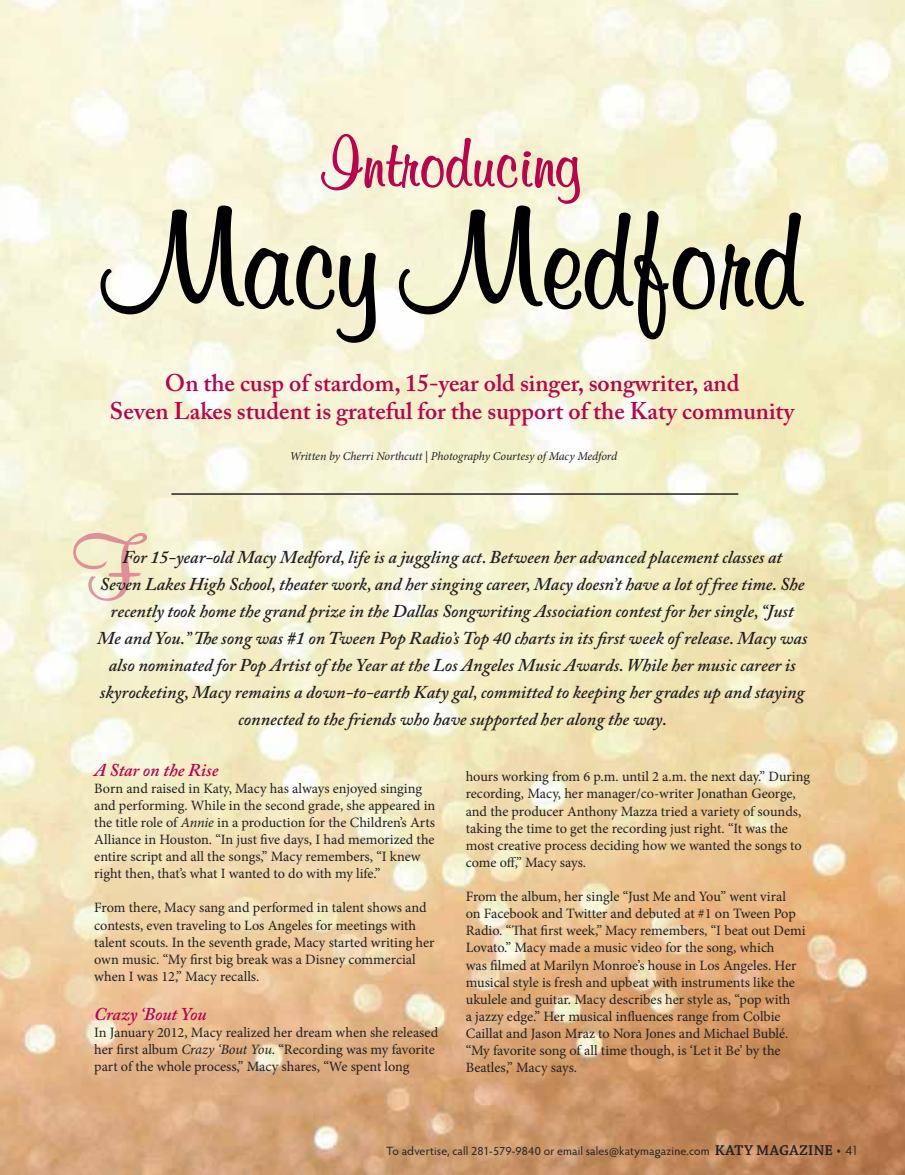
<style>
.page{position:relative;width:905px;height:1175px;background:#fff}
.page>*{position:absolute;margin:0;border:0;box-sizing:border-box;transform-origin:0 0}
.t1{font:600 24px/28.8px "Adobe Caslon Pro";color:#ba024d;text-align:center}
.t2{font:italic 600 18px/27px "Adobe Caslon Pro";color:#231f20;text-align:center}
.t3{font:italic 600 18px "Adobe Caslon Pro";color:#ba024d}
.t4{font:14.25px/17.1px "Minion Pro";color:#231f20}
.t5{font:12px "Hypatia Sans Pro";letter-spacing:.015em;color:#231f20}
.t6{font:italic 12px "Minion Pro";letter-spacing:-.01em;color:#231f20}
.s1{font-style:italic}
.s2{font-family:"Chaparral Pro";font-weight:600;font-size:15px}
.s3{font-family:"Chaparral Pro";font-size:15px}
.s4{font-family:"Century Gothic";font-size:12.75px}
</style>
<div class="page">
<img style="left:29px;top:0;width:875px;height:1174px">
<hr style="left:171px;top:493px;width:567px;height:2px;background:#231f20">
<svg style="left:99px;top:203px;width:707px;height:141px;background:#c6c5ae"></svg>
<svg style="left:320px;top:133px;width:260px;height:71px;background:#eac3bc"></svg>
<svg style="left:72px;top:532px;width:76px;height:69px;background:#efdcc4"></svg>
<h1 class="t1" style="left:110px;top:368px;width:686px">On the cusp of stardom, 15-year old singer, songwriter, and<br>Seven Lakes student is grateful for the support of the Katy community</h1>
<p class="t6" style="left:290px;top:447px;width:329px">Written by Cherri Northcutt | Photography Courtesy of Macy Medford</p>
<p class="t2" style="left:97px;top:543px;width:711px">For 15-year-old Macy Medford, life is a juggling act. Between her advanced placement classes at<br>Seven Lakes High School, theater work, and her singing career, Macy doesn’t have a lot of free time. She recently took home the grand prize in the Dallas Songwriting Association contest for her single, “Just Me and You.” The song was #1 on Tween Pop Radio’s Top 40 charts in its first week of release. Macy was also nominated for Pop Artist of the Year at the Los Angeles Music Awards. While her music career is skyrocketing, Macy remains a down-to-earth Katy gal, committed to keeping her grades up and staying connected to the friends who have supported her along the way.</p>
<p class="t3" style="left:94px;top:759px;width:126px">A Star on the Rise</p>
<p class="t4" style="left:94px;top:779px;width:342px">Born and raised in Katy, Macy has always enjoyed singing and performing. While in the second grade, she appeared in the title role of <span class="s1">Annie</span> in a production for the Children’s Arts Alliance in Houston. “In just five days, I had memorized the entire script and all the songs,” Macy remembers, “I knew right then, that’s what I wanted to do with my life.”</p>
<p class="t4" style="left:94px;top:899px;width:342px">From there, Macy sang and performed in talent shows and contests, even traveling to Los Angeles for meetings with talent scouts. In the seventh grade, Macy started writing her own music. “My first big break was a Disney commercial when I was 12,” Macy recalls.</p>
<p class="t3" style="left:94px;top:1002px;width:114px">Crazy ‘Bout You</p>
<p class="t4" style="left:94px;top:1023px;width:345px">In January 2012, Macy realized her dream when she released her first album <span class="s1">Crazy ‘Bout You</span>. “Recording was my favorite part of the whole process,” Macy shares, “We spent long</p>
<p class="t4" style="left:465px;top:768px;width:346px">hours working from 6 p.m. until 2 a.m. the next day.” During recording, Macy, her manager/co-writer Jonathan George, and the producer Anthony Mazza tried a variety of sounds, taking the time to get the recording just right. “It was the most creative process deciding how we wanted the songs to come off,” Macy says.</p>
<p class="t4" style="left:465px;top:888px;width:341px">From the album, her single “Just Me and You” went viral<br>on Facebook and Twitter and debuted at #1 on Tween Pop Radio. “That first week,” Macy remembers, “I beat out Demi Lovato.” Macy made a music video for the song, which<br>was filmed at Marilyn Monroe’s house in Los Angeles. Her musical style is fresh and upbeat with instruments like the ukulele and guitar. Macy describes her style as, “pop with<br>a jazzy edge.” Her musical influences range from Colbie Caillat and Jason Mraz to Nora Jones and Michael Bublé. “My favorite song of all time though, is ‘Let it Be’ by the Beatles,” Macy says.</p>
<p class="t5" style="left:386px;top:1142px;width:474px">To advertise, call 281-579-9840 or email sales@katymagazine.com <span class="s2">KATY MAGAZINE</span> <span class="s3">•</span> <span class="s4">41</span></p>
</div>
